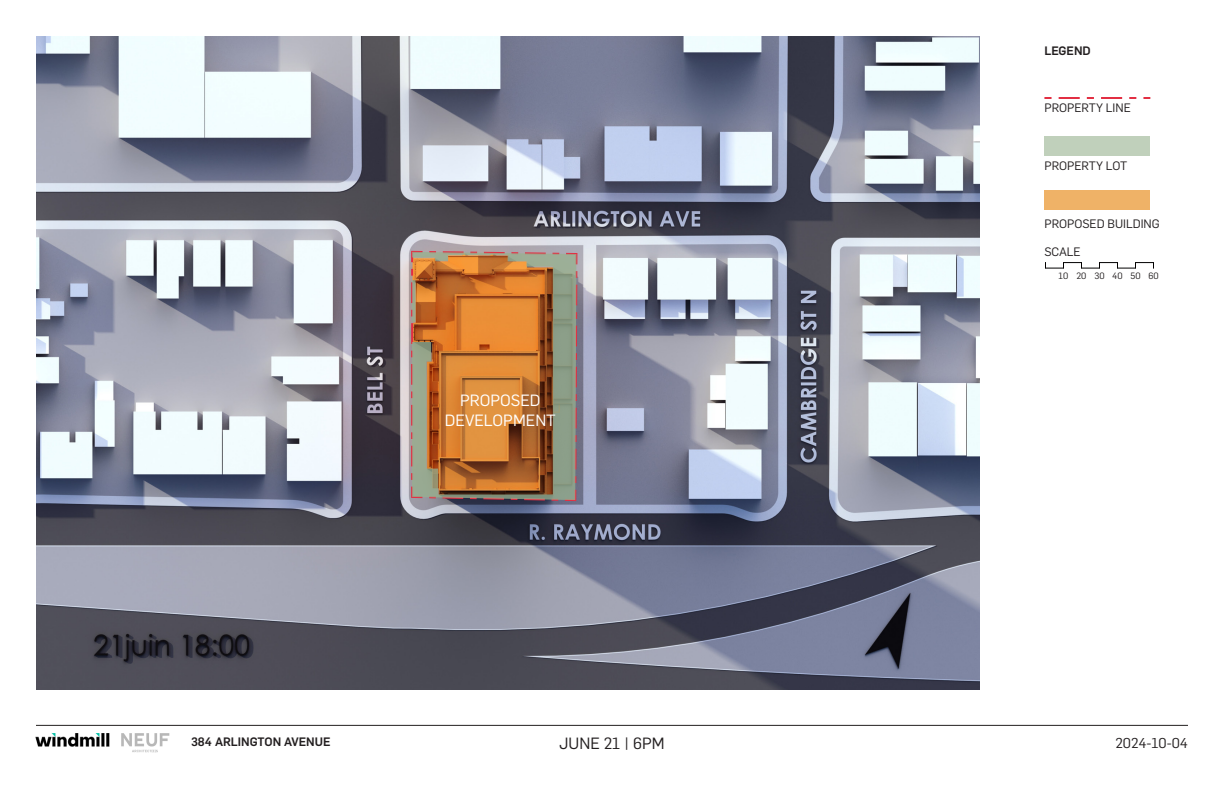
<style>
.page{position:relative;width:1224px;height:792px;background:#fff}
.page>*{position:absolute;margin:0;border:0;box-sizing:border-box;transform-origin:0 0}
.t1{font:16px/19.2px "Flama";color:#fff;text-align:center}
.t2{font:16px "Flama";color:#231f20}
.t3{font:14px "Flama";color:#231f20}
.t4{font:12px "Flama";color:#231f20}
.t5{font:500 12px "Flama";color:#231f20}
.t6{font:9px "Flama";color:#231f20}
</style>
<div class="page">
<hr style="left:36px;top:725px;width:1152px;height:1px;background:#231f20">
<svg style="left:1044px;top:97px;width:106px;height:2px"></svg>
<div style="left:1044px;top:136px;width:106px;height:19px;background:#c0d0bb"></div>
<div style="left:1044px;top:190px;width:106px;height:20px;background:#efb267"></div>
<svg style="left:1045px;top:262px;width:109px;height:7px"></svg>
<img style="left:121px;top:733px;width:49px;height:20px">
<img style="left:35px;top:733px;width:75px;height:14px">
<img style="left:36px;top:36px;width:943px;height:653px">
<svg style="left:410px;top:250px;width:168px;height:252px;background:#98707e"></svg>
<svg style="left:412px;top:252px;width:164px;height:248px;background:#b57b43"></svg>
<p class="t5" style="left:1044px;top:42px;width:48px">LEGEND</p>
<p class="t4" style="left:1044px;top:100px;width:88px">PROPERTY LINE</p>
<p class="t4" style="left:1044px;top:157px;width:84px">PROPERTY LOT</p>
<h1 class="t1" style="left:445px;top:390px;width:112px">PROPOSED<br>DEVELOPMENT</h1>
<p class="t4" style="left:1044px;top:215px;width:117px">PROPOSED BUILDING</p>
<p class="t4" style="left:1044px;top:244px;width:38px">SCALE</p>
<p class="t6" style="left:1059px;top:270px;width:102px">10 20 30 40 50 60</p>
<p class="t5" style="left:191px;top:733px;width:141px">384 ARLINGTON AVENUE</p>
<p class="t2" style="left:559px;top:732px;width:107px">JUNE 21 | 6PM</p>
<p class="t3" style="left:1115px;top:733px;width:74px">2024-10-04</p>
</div>
